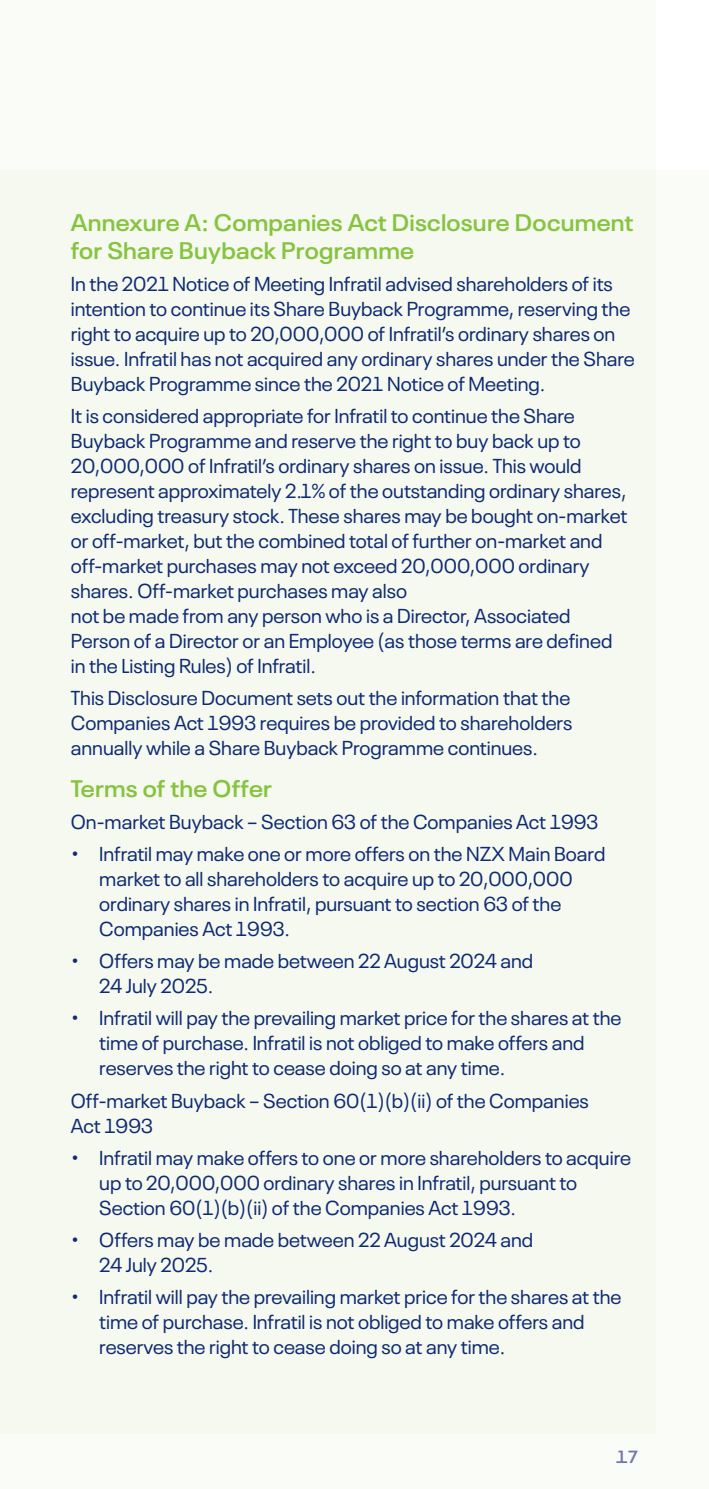
<style>
.page{position:relative;width:709px;height:1489px;background:#fff}
.page>*{position:absolute;margin:0;border:0;box-sizing:border-box;transform-origin:0 0}
.Heading_2{font:600 23.75px/27.5px "INF Neue Plak";letter-spacing:.01em;color:#86c43f;scale:1.05 1}
.Body_Text{font:20px/25px "INF Neue Plak";color:#0e2a72}
.Body_Text_indent{font:20px/25px "INF Neue Plak";color:#0e2a72}
.t1{font:600 17.5px "INF Neue Plak";color:#7377a9;scale:1.05 1}
</style>
<div class="page">
<div style="left:0;top:0;width:656px;height:1433px;background:#fafcf8"></div>
<div style="left:638px;top:170px;width:71px;height:1318px;background:#fafcf8"></div>
<div style="left:0;top:1433px;width:673px;height:55px;background:#fafcf8"></div>
<div style="left:0;top:170px;width:656px;height:1263px;background:#f5f9ef"></div>
<p class="Heading_2" style="left:71px;top:206px;width:537px">Annexure A: Companies Act Disclosure Document for Share Buyback Programme</p>
<p class="Body_Text" style="left:71px;top:269px;width:565px">In the 2021 Notice of Meeting Infratil advised shareholders of its intention to continue its Share Buyback Programme, reserving the right to acquire up to 20,000,000 of Infratil’s ordinary shares on issue. Infratil has not acquired any ordinary shares under the Share Buyback Programme since the 2021 Notice of Meeting.</p>
<p class="Body_Text" style="left:71px;top:401px;width:558px">It is considered appropriate for Infratil to continue the Share Buyback Programme and reserve the right to buy back up to 20,000,000 of Infratil’s ordinary shares on issue. This would represent approximately 2.1% of the outstanding ordinary shares, excluding treasury stock. These shares may be bought on-market or off-market, but the combined total of further on-market and off-market purchases may not exceed 20,000,000 ordinary shares. Off-market purchases may also<br>not be made from any person who is a Director, Associated Person of a Director or an Employee (as those terms are defined in the Listing Rules) of Infratil.</p>
<p class="Body_Text" style="left:71px;top:683px;width:503px;text-align:justify">This Disclosure Document sets out the information that the Companies Act 1993 requires be provided to shareholders annually while a Share Buyback Programme continues.</p>
<p class="Heading_2" style="left:71px;top:772px;width:193px">Terms of the Offer</p>
<p class="Body_Text" style="left:71px;top:807px;width:529px">On-market Buyback – Section 63 of the Companies Act 1993</p>
<p class="Body_Text_indent" style="left:99px;top:839px;width:507px;text-indent:-28px">• Infratil may make one or more offers on the NZX Main Board market to all shareholders to acquire up to 20,000,000 ordinary shares in Infratil, pursuant to section 63 of the Companies Act 1993.</p>
<p class="Body_Text_indent" style="left:99px;top:946px;width:435px;text-indent:-28px">• Offers may be made between 22 August 2024 and<br>24 July 2025.</p>
<p class="Body_Text_indent" style="left:99px;top:1003px;width:523px;text-indent:-28px">• Infratil will pay the prevailing market price for the shares at the time of purchase. Infratil is not obliged to make offers and reserves the right to cease doing so at any time.</p>
<p class="Body_Text" style="left:71px;top:1085px;width:519px">Off-market Buyback – Section 60(1)(b)(ii) of the Companies<br>Act 1993</p>
<p class="Body_Text_indent" style="left:99px;top:1143px;width:533px;text-indent:-28px">• Infratil may make offers to one or more shareholders to acquire up to 20,000,000 ordinary shares in Infratil, pursuant to<br>Section 60(1)(b)(ii) of the Companies Act 1993.</p>
<p class="Body_Text_indent" style="left:99px;top:1225px;width:435px;text-indent:-28px">• Offers may be made between 22 August 2024 and<br>24 July 2025.</p>
<p class="Body_Text_indent" style="left:99px;top:1282px;width:523px;text-indent:-28px">• Infratil will pay the prevailing market price for the shares at the time of purchase. Infratil is not obliged to make offers and reserves the right to cease doing so at any time.</p>
<p class="t1" style="left:616px;top:1442px;width:23px">17</p>
</div>
